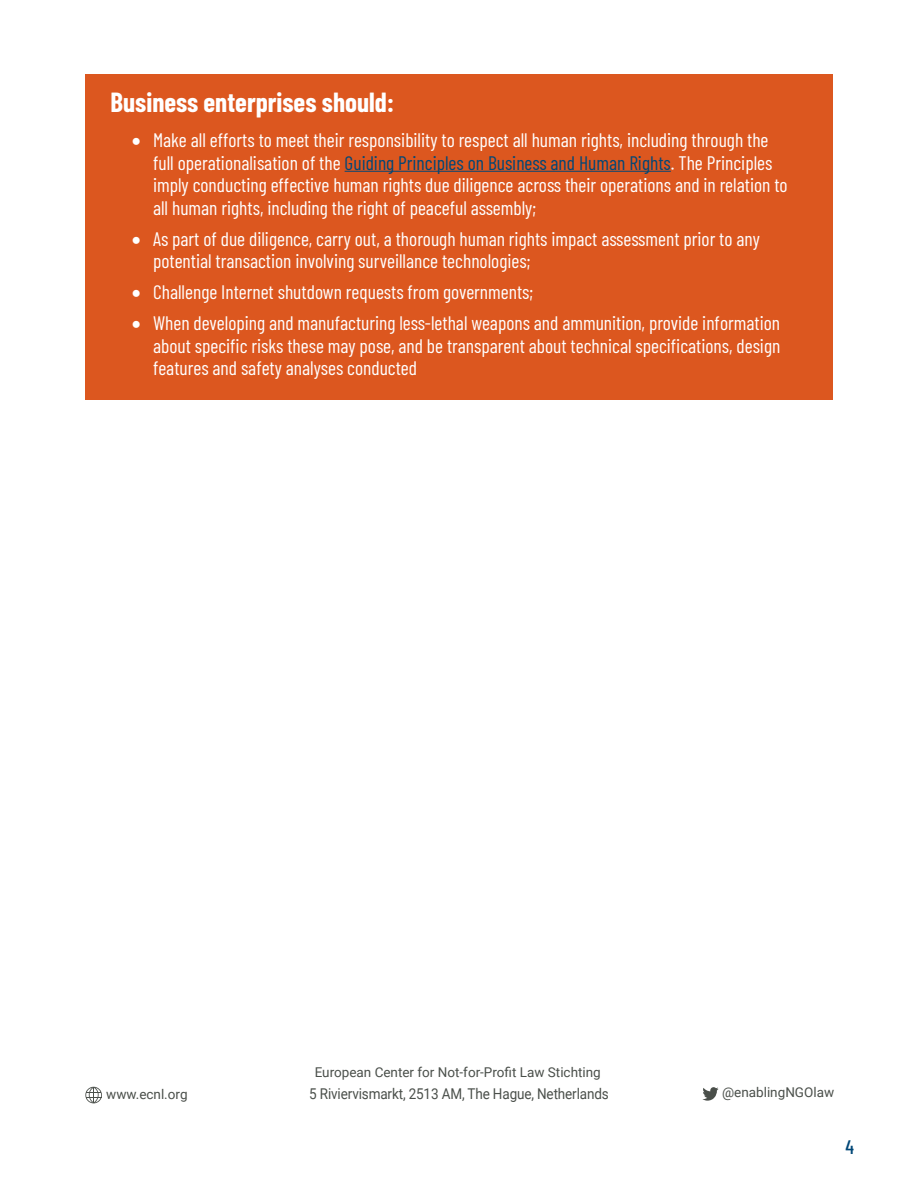
<style>
.page{position:relative;width:918px;height:1188px;background:#fff}
.page>*{position:absolute;margin:0;border:0;box-sizing:border-box;transform-origin:0 0}
.t1{font:700 27px "Barlow Condensed";color:#fff}
.t2{font:19.5px/22.5px "Barlow Condensed";color:#fff}
.t3{font:500 19.5px "Barlow Condensed";color:#004777}
.t4{font:14.85px "Roboto";letter-spacing:-.01em;color:#4a4f4a;scale:.91 1}
.t5{font:13.5px "Roboto";color:#4a4f4a}
.s1{color:#004777}
</style>
<div class="page">
<div style="left:85px;top:74px;width:748px;height:326px;background:#dc571f"></div>
<hr style="left:345px;top:171px;width:326px;height:1px;background:#004777">
<svg style="left:85px;top:1087px;width:17px;height:17px"></svg>
<svg style="left:702px;top:1087px;width:17px;height:14px"></svg>
<h1 class="t1" style="left:111px;top:83px;width:285px">Business enterprises should:</h1>
<p class="t2" style="left:153px;top:128px;width:636px;text-indent:-21px">• Make all efforts to meet their responsibility to respect all human rights, including through the full operationalisation of the <span class="s1">Guiding Principles on Business and Human Rights</span>. The Principles imply conducting effective human rights due diligence across their operations and in relation to all human rights, including the right of peaceful assembly;</p>
<p class="t2" style="left:153px;top:226px;width:608px;text-indent:-21px">• As part of due diligence, carry out, a thorough human rights impact assessment prior to any potential transaction involving surveillance technologies;</p>
<p class="t2" style="left:132px;top:280px;width:403px">• Challenge Internet shutdown requests from governments;</p>
<p class="t2" style="left:153px;top:311px;width:629px;text-align:justify;text-indent:-21px">• When developing and manufacturing less-lethal weapons and ammunition, provide information about specific risks these may pose, and be transparent about technical specifications, design features and safety analyses conducted</p>
<p class="t5" style="left:315px;top:1063px;width:288px">European Center for Not-for-Profit Law Stichting</p>
<p class="t5" style="left:106px;top:1085px;width:83px">www.ecnl.org</p>
<p class="t4" style="left:309px;top:1083px;width:331px">5 Riviervismarkt, 2513 AM, The Hague, Netherlands</p>
<p class="t5" style="left:722px;top:1083px;width:114px">@enablingNGOlaw</p>
<p class="t3" style="left:846px;top:1133px;width:10px">4</p>
</div>
